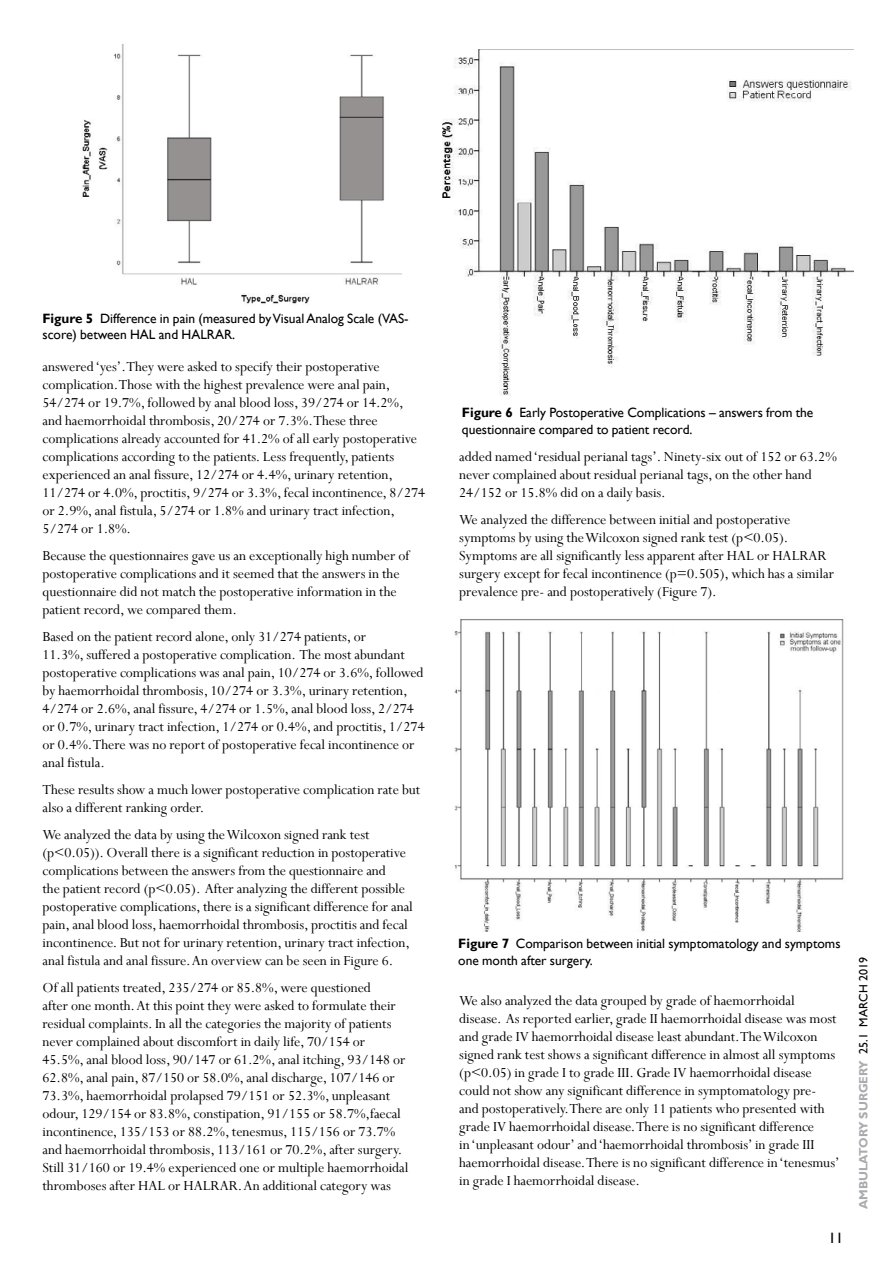
<style>
.page{position:relative;width:893px;height:1263px;background:#fff}
.page>*{position:absolute;margin:0;border:0;box-sizing:border-box;transform-origin:0 0}
.t1{font:15.3px/18px "Perpetua";color:#000}
.t2{font:15px "Gill Sans";color:#000}
.t3{font:13.5px/16.5px "Gill Sans";color:#000}
.t4{font:700 12px "Gill Sans";color:#a9abae}
.s1{font-weight:700}
.s2{font-weight:400;color:#000}
</style>
<div class="page">
<img style="left:442px;top:49px;width:412px;height:347px">
<img style="left:454px;top:619px;width:390px;height:313px">
<img style="left:82px;top:44px;width:74px;height:231px">
<img style="left:156px;top:54px;width:245px;height:250px">
<p class="t3" style="left:43px;top:310px;width:368px"><span class="s1">Figure 5</span> Difference in pain (measured by Visual Analog Scale (VAS&shy;score) between HAL and HALRAR.</p>
<p class="t1" style="left:43px;top:357px;width:384px">answered ‘yes’. They were asked to specify their postoperative complication. Those with the highest prevalence were anal pain, 54/274 or 19.7%, followed by anal blood loss, 39/274 or 14.2%, and haemorrhoidal thrombosis, 20/274 or 7.3%. These three complications already accounted for 41.2% of all early postoperative complications according to the patients. Less frequently, patients experienced an anal fissure, 12/274 or 4.4%, urinary retention, 11/274 or 4.0%, proctitis, 9/274 or 3.3%, fecal incontinence, 8/274 or 2.9%, anal fistula, 5/274 or 1.8% and urinary tract infection, 5/274 or 1.8%.</p>
<p class="t1" style="left:43px;top:546px;width:368px">Because the questionnaires gave us an exceptionally high number of postoperative complications and it seemed that the answers in the questionnaire did not match the postoperative information in the patient record, we compared them.</p>
<p class="t1" style="left:43px;top:627px;width:384px">Based on the patient record alone, only 31/274 patients, or<br>11.3%, suffered a postoperative complication. The most abundant postoperative complications was anal pain, 10/274 or 3.6%, followed by haemorrhoidal thrombosis, 10/274 or 3.3%, urinary retention, 4/274 or 2.6%, anal fissure, 4/274 or 1.5%, anal blood loss, 2/274 or 0.7%, urinary tract infection, 1/274 or 0.4%, and proctitis, 1/274 or 0.4%. There was no report of postoperative fecal incontinence or anal fistula.</p>
<p class="t1" style="left:43px;top:780px;width:379px">These results show a much lower postoperative complication rate but also a different ranking order.</p>
<p class="t1" style="left:43px;top:825px;width:372px">We analyzed the data by using the Wilcoxon signed rank test (p&lt;0.05)). Overall there is a significant reduction in postoperative complications between the answers from the questionnaire and<br>the patient record (p&lt;0.05). After analyzing the different possible postoperative complications, there is a significant difference for anal pain, anal blood loss, haemorrhoidal thrombosis, proctitis and fecal incontinence. But not for urinary retention, urinary tract infection, anal fistula and anal fissure. An overview can be seen in Figure 6.</p>
<p class="t1" style="left:43px;top:978px;width:367px">Of all patients treated, 235/274 or 85.8%, were questioned<br>after one month. At this point they were asked to formulate their residual complaints. In all the categories the majority of patients never complained about discomfort in daily life, 70/154 or 45.5%, anal blood loss, 90/147 or 61.2%, anal itching, 93/148 or 62.8%, anal pain, 87/150 or 58.0%, anal discharge, 107/146 or 73.3%, haemorrhoidal prolapsed 79/151 or 52.3%, unpleasant odour, 129/154 or 83.8%, constipation, 91/155 or 58.7%,faecal incontinence, 135/153 or 88.2%, tenesmus, 115/156 or 73.7% and haemorrhoidal thrombosis, 113/161 or 70.2%, after surgery.<br>Still 31/160 or 19.4% experienced one or multiple haemorrhoidal thromboses after HAL or HALRAR. An additional category was</p>
<p class="t3" style="left:462px;top:404px;width:353px"><span class="s1">Figure 6</span> Early Postoperative Complications – answers from the questionnaire compared to patient record.</p>
<p class="t1" style="left:459px;top:447px;width:379px">added named ‘residual perianal tags’. Ninety-six out of 152 or 63.2% never complained about residual perianal tags, on the other hand<br>24/152 or 15.8% did on a daily basis.</p>
<p class="t1" style="left:459px;top:510px;width:376px">We analyzed the difference between initial and postoperative symptoms by using the Wilcoxon signed rank test (p&lt;0.05).<br>Symptoms are all significantly less apparent after HAL or HALRAR surgery except for fecal incontinence (p=0.505), which has a similar prevalence pre- and postoperatively (Figure 7).</p>
<p class="t3" style="left:458px;top:936px;width:384px"><span class="s1">Figure 7</span> Comparison between initial symptomatology and symptoms one month after surgery.</p>
<p class="t1" style="left:459px;top:992px;width:382px">We also analyzed the data grouped by grade of haemorrhoidal disease. As reported earlier, grade II haemorrhoidal disease was most and grade IV haemorrhoidal disease least abundant. The Wilcoxon signed rank test shows a significant difference in almost all symptoms (p&lt;0.05) in grade I to grade III. Grade IV haemorrhoidal disease could not show any significant difference in symptomatology pre&shy;and postoperatively. There are only 11 patients who presented with grade IV haemorrhoidal disease. There is no significant difference<br>in ‘unpleasant odour’ and ‘haemorrhoidal thrombosis’ in grade III haemorrhoidal disease. There is no significant difference in ‘tenesmus’ in grade I haemorrhoidal disease.</p>
<p class="t2" style="left:828px;top:1229px;width:16px">11</p>
<p class="t4" style="left:856px;top:1209px;width:253px;rotate:-90deg">AMBULATORY SURGERY <span class="s2">25.1 MARCH 2019</span></p>
</div>
